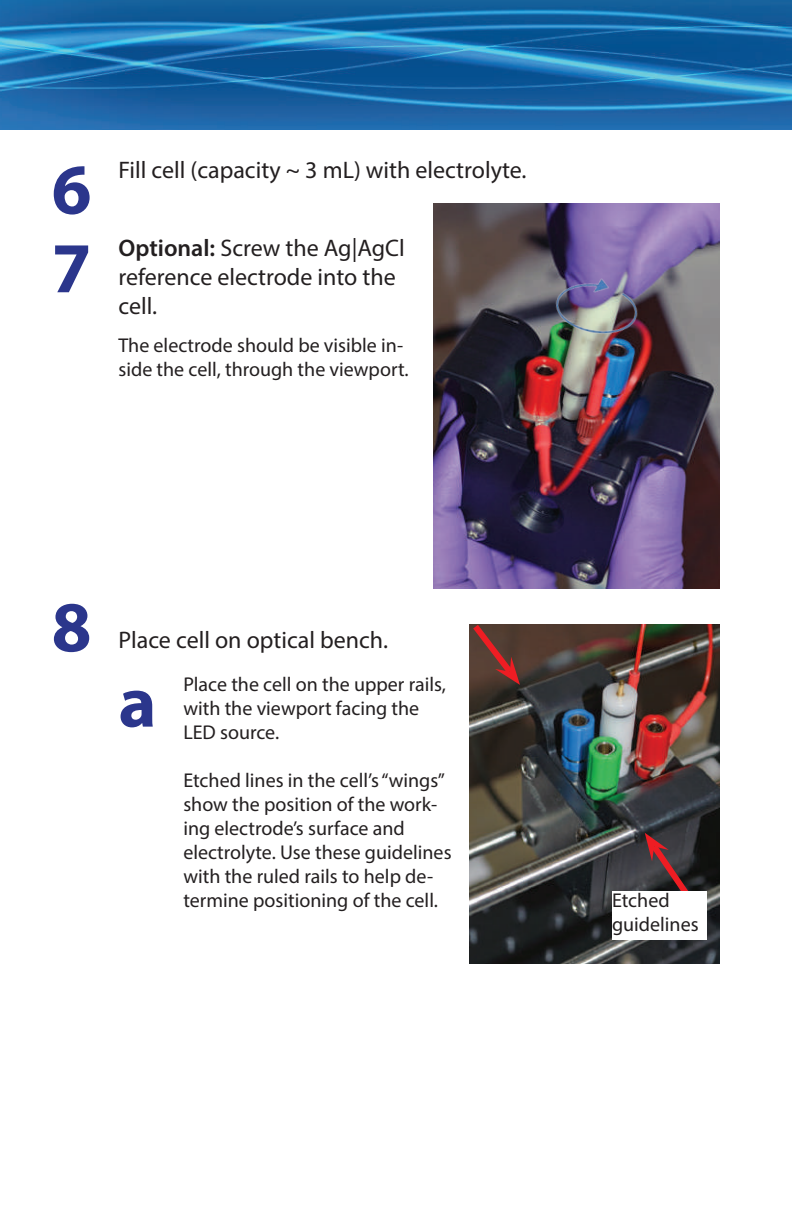
<style>
.page{position:relative;width:792px;height:1224px;background:#fff}
.page>*{position:absolute;margin:0;border:0;box-sizing:border-box;transform-origin:0 0}
.t1{font:700 72px "Myriad Pro";color:#2b368c}
.t2{font:24px/28.8px "Myriad Pro";color:#231f20}
.t3{font:20px/24px "Myriad Pro";color:#231f20}
.s1{font-weight:600}
</style>
<div class="page">
<img style="left:0;top:0;width:792px;height:130px">
<img style="left:434px;top:203px;width:286px;height:386px">
<img style="left:547px;top:268px;width:98px;height:78px">
<img style="left:470px;top:625px;width:249px;height:338px">
<svg style="left:469px;top:624px;width:51px;height:61px"></svg>
<svg style="left:645px;top:833px;width:49px;height:59px"></svg>
<div style="left:612px;top:892px;width:94px;height:48px;background:#fff"></div>
<h1 class="t1" style="left:52px;top:143px;width:41px">6</h1>
<h1 class="t1" style="left:52px;top:221px;width:41px">7</h1>
<p class="t2" style="left:118px;top:155px;width:410px">Fill cell (capacity ~ 3 mL) with electrolyte.</p>
<p class="t2" style="left:118px;top:233px;width:288px"><span class="s1">Optional:</span> Screw the Ag|AgCl reference electrode into the cell.</p>
<p class="t3" style="left:118px;top:333px;width:292px">The electrode should be visible in&shy;side the cell, through the viewport.</p>
<h1 class="t1" style="left:52px;top:580px;width:41px">8</h1>
<p class="t2" style="left:118px;top:625px;width:271px">Place cell on optical bench.</p>
<p class="t3" style="left:183px;top:672px;width:264px">Place the cell on the upper rails, with the viewport facing the<br>LED source.</p>
<p class="t3" style="left:183px;top:768px;width:270px">Etched lines in the cell’s “wings” show the position of the work&shy;ing electrode’s surface and electrolyte. Use these guidelines with the ruled rails to help de&shy;termine positioning of the cell.</p>
<h1 class="t1" style="left:118px;top:655px;width:40px">a</h1>
<p class="t3" style="left:612px;top:888px;width:88px">Etched guidelines</p>
</div>
